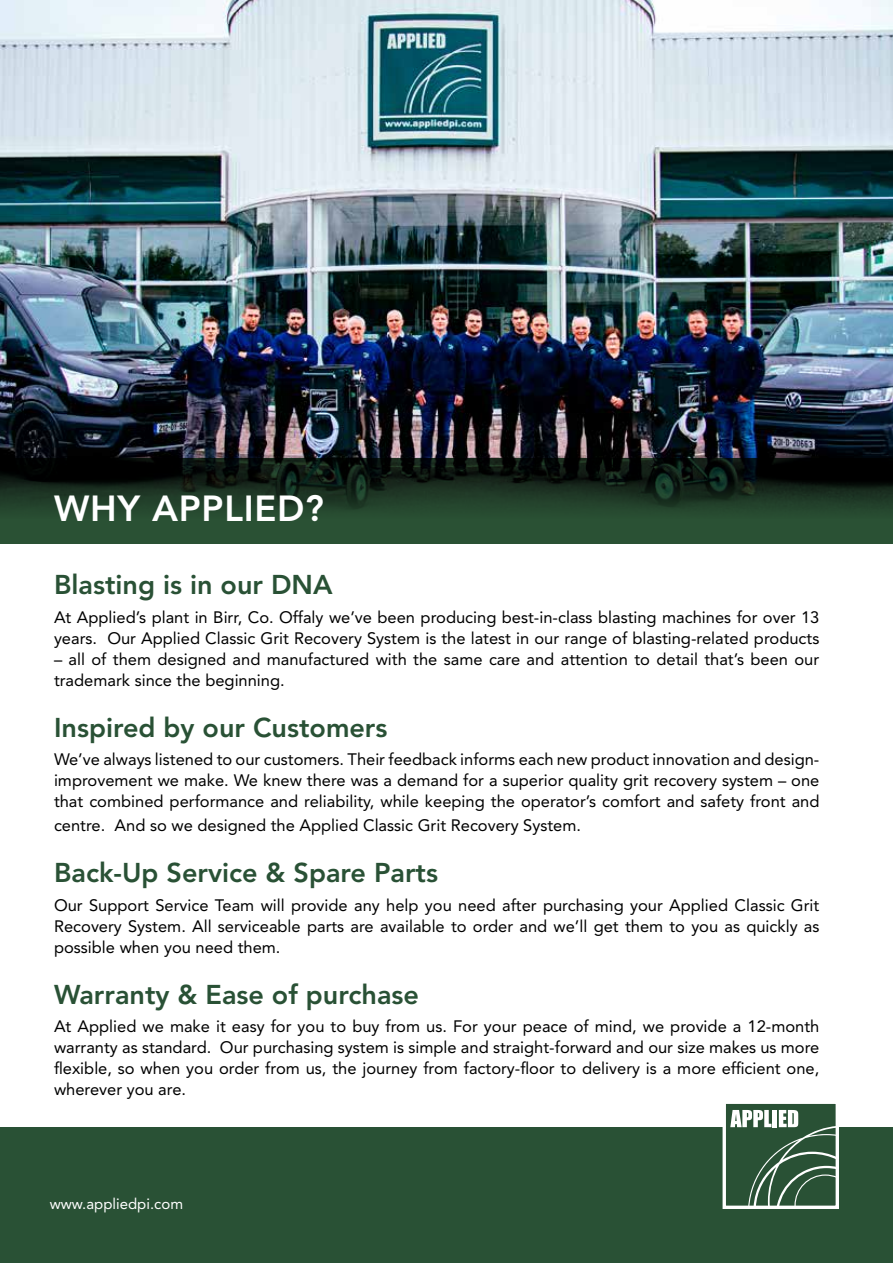
<style>
.page{position:relative;width:893px;height:1263px;background:#fff}
.page>*{position:absolute;margin:0;border:0;box-sizing:border-box;transform-origin:0 0}
.t1{font:800 36px "Avenir LT Std";letter-spacing:.02em;color:#fff}
.t2{font:800 27px "Avenir LT Std";color:#295135}
.t3{font:16.5px/21px "Avenir LT Std";color:#000;text-align:justify}
.t4{font:15px "Avenir LT Pro";color:#fff}
</style>
<div class="page">
<img style="left:0;top:0;width:893px;height:459px">
<div style="left:0;top:1127px;width:893px;height:136px;background:#295135"></div>
<div style="left:724px;top:1102px;width:113px;height:105px;background:#295135"></div>
<div style="left:723px;top:1100px;width:116px;height:109px;border:3px solid #fff"></div>
<svg style="left:730px;top:1110px;width:107px;height:97px"></svg>
<svg style="left:0;top:459px;width:893px;height:85px;background:#1b3422"></svg>
<h1 class="t1" style="left:54px;top:487px;width:271px">WHY APPLIED?</h1>
<h2 class="t2" style="left:54px;top:569px;width:280px">Blasting is in our DNA</h2>
<p class="t3" style="left:54px;top:607px;width:767px">At Applied’s plant in Birr, Co. Offaly we’ve been producing best-in-class blasting machines for over 13 years. Our Applied Classic Grit Recovery System is the latest in our range of blasting-related products</p>
<p class="t3" style="left:54px;top:649px;width:767px">– all of them designed and manufactured with the same care and attention to detail that’s been our trademark since the beginning.</p>
<h2 class="t2" style="left:54px;top:711px;width:335px">Inspired by our Customers</h2>
<p class="t3" style="left:54px;top:749px;width:767px">We’ve always listened to our customers. Their feedback informs each new product innovation and design&shy;improvement we make. We knew there was a demand for a superior quality grit recovery system – one that combined performance and reliability, while keeping the operator’s comfort and safety front and</p>
<p class="t3" style="left:54px;top:815px;width:529px">centre. And so we designed the Applied Classic Grit Recovery System.</p>
<h2 class="t2" style="left:54px;top:857px;width:386px">Back-Up Service &amp; Spare Parts</h2>
<p class="t3" style="left:54px;top:895px;width:767px">Our Support Service Team will provide any help you need after purchasing your Applied Classic Grit Recovery System. All serviceable parts are available to order and we’ll get them to you as quickly as possible when you need them.</p>
<h2 class="t2" style="left:54px;top:978px;width:366px">Warranty &amp; Ease of purchase</h2>
<p class="t3" style="left:54px;top:1016px;width:767px">At Applied we make it easy for you to buy from us. For your peace of mind, we provide a 12-month warranty as standard. Our purchasing system is simple and straight-forward and our size makes us more flexible, so when you order from us, the journey from factory-floor to delivery is a more efficient one, wherever you are.</p>
<p class="t4" style="left:50px;top:1194px;width:135px">www.appliedpi.com</p>
</div>
